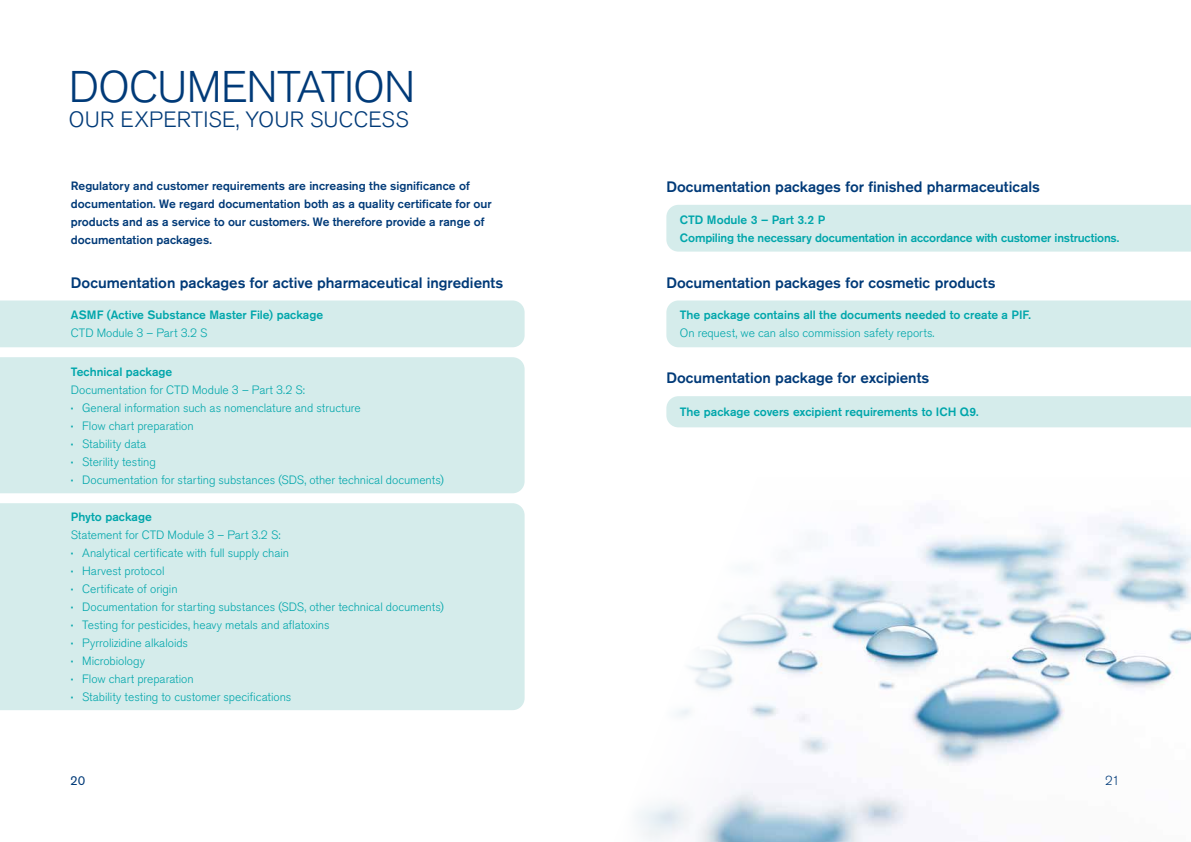
<style>
.page{position:relative;width:1191px;height:842px;background:#fff}
.page>*{position:absolute;margin:0;border:0;box-sizing:border-box;transform-origin:0 0}
.t1{font:300 44px "Akzidenz Grotesk Pro";letter-spacing:-.015em;color:#003a78}
.t2{font:300 22px "Akzidenz Grotesk Pro";letter-spacing:.01em;color:#003a78}
.t3{font:500 15px "Akzidenz Grotesk Pro";color:#003a78}
.t4{font:13px "Akzidenz Grotesk Pro";color:#003a78}
.t5{font:300 13px "Akzidenz Grotesk Pro";color:#003a78}
.t6{font:300 12px/18px "Akzidenz Grotesk Pro";letter-spacing:-.005em;color:#00a6ab}
.t7{font:500 12px/18px "Akzidenz Grotesk Pro";color:#00a6ab}
.t8{font:500 12px/18px "Akzidenz Grotesk Pro";color:#003a78}
.s1{font-weight:500}
</style>
<div class="page">
<img style="left:524px;top:478px;width:667px;height:364px">
<div style="left:0;top:300px;width:524px;height:47px;background:#d5eceb"></div>
<div style="left:666px;top:300px;width:525px;height:47px;background:#d5eceb"></div>
<div style="left:666px;top:205px;width:525px;height:47px;background:#d5eceb"></div>
<div style="left:666px;top:396px;width:525px;height:31px;background:#d5eceb"></div>
<div style="left:0;top:357px;width:524px;height:136px;background:#d5eceb"></div>
<div style="left:0;top:503px;width:524px;height:207px;background:#d5eceb"></div>
<h1 class="t1" style="left:69px;top:59px;width:348px">DOCUMENTATION</h1>
<h2 class="t2" style="left:69px;top:105px;width:341px">OUR EXPERTISE, YOUR SUCCESS</h2>
<p class="t8" style="left:71px;top:176px;width:422px">Regulatory and customer requirements are increasing the significance of documentation. We regard documentation both as a quality certificate for our products and as a service to our customers. We therefore provide a range of documentation packages.</p>
<p class="t3" style="left:71px;top:273px;width:434px">Documentation packages for active pharmaceutical ingredients</p>
<p class="t3" style="left:666px;top:273px;width:331px">Documentation packages for cosmetic products</p>
<p class="t3" style="left:666px;top:177px;width:375px">Documentation packages for finished pharmaceuticals</p>
<p class="t7" style="left:680px;top:210px;width:441px">CTD Module 3 – Part 3.2 P<br>Compiling the necessary documentation in accordance with customer instructions.</p>
<p class="t7" style="left:71px;top:306px;width:254px">ASMF (Active Substance Master File) package</p>
<p class="t6" style="left:71px;top:324px;width:138px">CTD Module 3 – Part 3.2 S</p>
<p class="t7" style="left:71px;top:362px;width:103px">Technical package</p>
<p class="t6" style="left:71px;top:381px;width:374px">Documentation for CTD Module 3 – Part 3.2 S:<br><span class="s1">·</span> General information such as nomenclature and structure<br><span class="s1">·</span> Flow chart preparation<br><span class="s1">·</span> Stability data<br><span class="s1">·</span> Sterility testing<br><span class="s1">·</span> Documentation for starting substances (SDS, other technical documents)</p>
<p class="t7" style="left:71px;top:508px;width:82px">Phyto package</p>
<p class="t6" style="left:71px;top:526px;width:374px">Statement for CTD Module 3 – Part 3.2 S:<br><span class="s1">·</span> Analytical certificate with full supply chain<br><span class="s1">·</span> Harvest protocol<br><span class="s1">·</span> Certificate of origin<br><span class="s1">·</span> Documentation for starting substances (SDS, other technical documents) <span class="s1">·</span> Testing for pesticides, heavy metals and aflatoxins<br><span class="s1">·</span> Pyrrolizidine alkaloids<br><span class="s1">·</span> Microbiology<br><span class="s1">·</span> Flow chart preparation<br><span class="s1">·</span> Stability testing to customer specifications</p>
<p class="t7" style="left:680px;top:306px;width:353px">The package contains all the documents needed to create a PIF.</p>
<p class="t6" style="left:680px;top:324px;width:256px">On request, we can also commission safety reports.</p>
<p class="t3" style="left:666px;top:368px;width:264px">Documentation package for excipients</p>
<p class="t7" style="left:680px;top:403px;width:300px">The package covers excipient requirements to ICH Q9.</p>
<p class="t4" style="left:70px;top:772px;width:17px">20</p>
<p class="t5" style="left:1105px;top:772px;width:16px">21</p>
</div>
